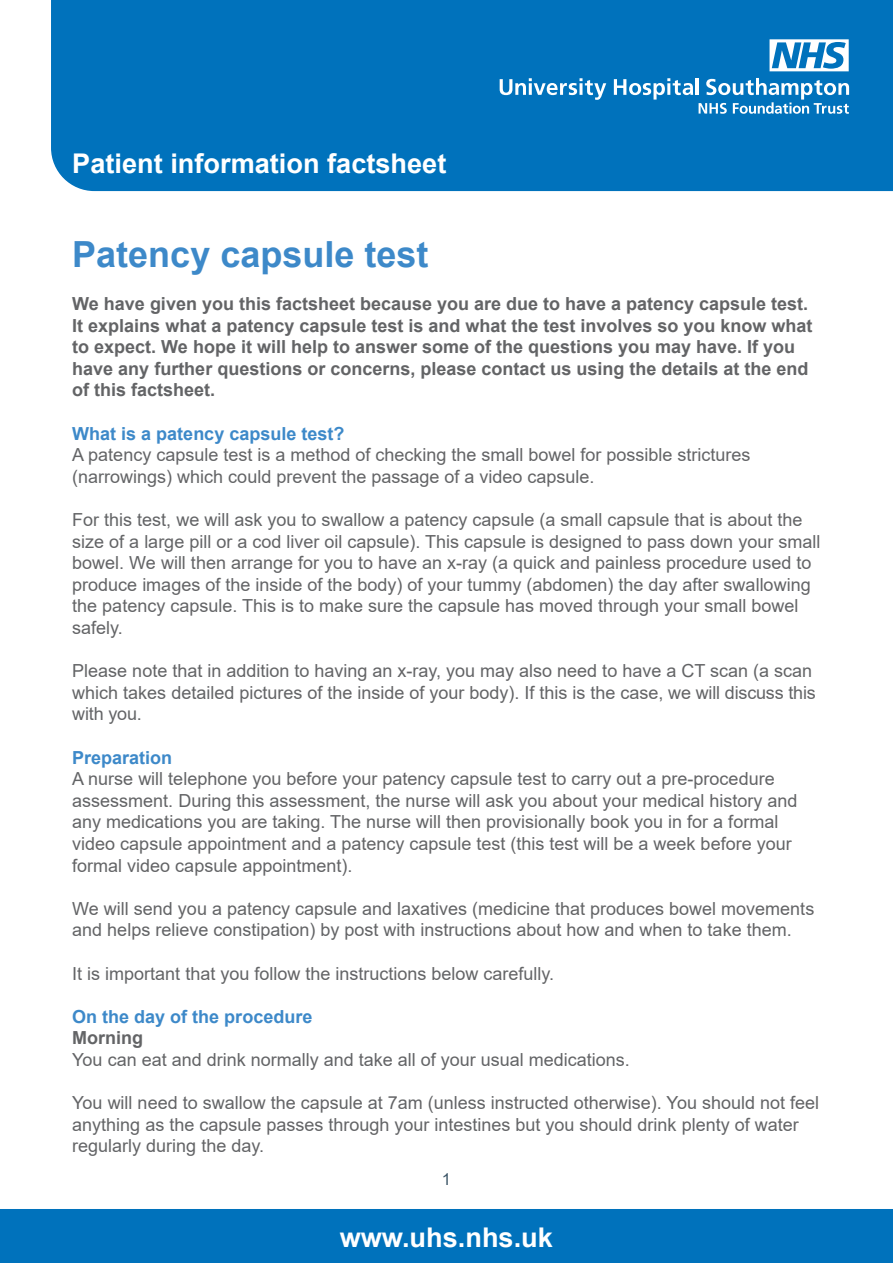
<style>
.page{position:relative;width:893px;height:1263px;background:#fff}
.page>*{position:absolute;margin:0;border:0;box-sizing:border-box;transform-origin:0 0}
.t1{font:700 36px "Arial";color:#3d89c9}
.t2{font:700 27.15px "Arial";color:#fff}
.t3{font:18px/21.6px "Arial";color:#636466}
.t4{font:700 18px/21.6px "Arial";color:#636466}
.t5{font:700 18px "Arial";color:#3d89c9}
.t6{font:16.5px "Arial";color:#3d5567}
</style>
<div class="page">
<div style="left:51px;top:0;width:842px;height:192px;background:#0072bc"></div>
<div style="left:0;top:1209px;width:893px;height:54px;background:#0072bc"></div>
<svg style="left:500px;top:78px;width:106px;height:22px"></svg>
<svg style="left:614px;top:78px;width:79px;height:22px"></svg>
<hr style="left:696px;top:78px;width:3px;height:17px;background:#fff">
<svg style="left:699px;top:78px;width:150px;height:36px"></svg>
<svg style="left:769px;top:39px;width:80px;height:32px"></svg>
<h2 class="t2" style="left:72px;top:144px;width:376px">Patient information factsheet</h2>
<h1 class="t1" style="left:72px;top:229px;width:358px">Patency capsule test</h1>
<p class="t4" style="left:72px;top:293px;width:742px">We have given you this factsheet because you are due to have a patency capsule test.<br>It explains what a patency capsule test is and what the test involves so you know what to expect. We hope it will help to answer some of the questions you may have. If you have any further questions or concerns, please contact us using the details at the end of this factsheet.</p>
<p class="t5" style="left:72px;top:421px;width:274px">What is a patency capsule test?</p>
<p class="t3" style="left:72px;top:444px;width:680px">A patency capsule test is a method of checking the small bowel for possible strictures (narrowings) which could prevent the passage of a video capsule.</p>
<p class="t3" style="left:72px;top:509px;width:749px">For this test, we will ask you to swallow a patency capsule (a small capsule that is about the size of a large pill or a cod liver oil capsule). This capsule is designed to pass down your small bowel. We will then arrange for you to have an x-ray (a quick and painless procedure used to produce images of the inside of the body) of your tummy (abdomen) the day after swallowing the patency capsule. This is to make sure the capsule has moved through your small bowel safely.</p>
<p class="t3" style="left:72px;top:660px;width:745px">Please note that in addition to having an x-ray, you may also need to have a CT scan (a scan which takes detailed pictures of the inside of your body). If this is the case, we will discuss this with you.</p>
<p class="t5" style="left:72px;top:745px;width:102px">Preparation</p>
<p class="t3" style="left:72px;top:768px;width:727px">A nurse will telephone you before your patency capsule test to carry out a pre-procedure assessment. During this assessment, the nurse will ask you about your medical history and any medications you are taking. The nurse will then provisionally book you in for a formal video capsule appointment and a patency capsule test (this test will be a week before your formal video capsule appointment).</p>
<p class="t3" style="left:72px;top:898px;width:743px">We will send you a patency capsule and laxatives (medicine that produces bowel movements and helps relieve constipation) by post with instructions about how and when to take them.</p>
<p class="t3" style="left:72px;top:962px;width:483px">It is important that you follow the instructions below carefully.</p>
<p class="t5" style="left:72px;top:1004px;width:242px">On the day of the procedure</p>
<p class="t4" style="left:72px;top:1027px;width:72px">Morning</p>
<p class="t3" style="left:72px;top:1049px;width:559px">You can eat and drink normally and take all of your usual medications.</p>
<p class="t3" style="left:72px;top:1092px;width:748px">You will need to swallow the capsule at 7am (unless instructed otherwise). You should not feel anything as the capsule passes through your intestines but you should drink plenty of water regularly during the day.</p>
<p class="t6" style="left:442px;top:1167px;width:11px">1</p>
<h2 class="t2" style="left:340px;top:1218px;width:215px">www.uhs.nhs.uk</h2>
</div>
